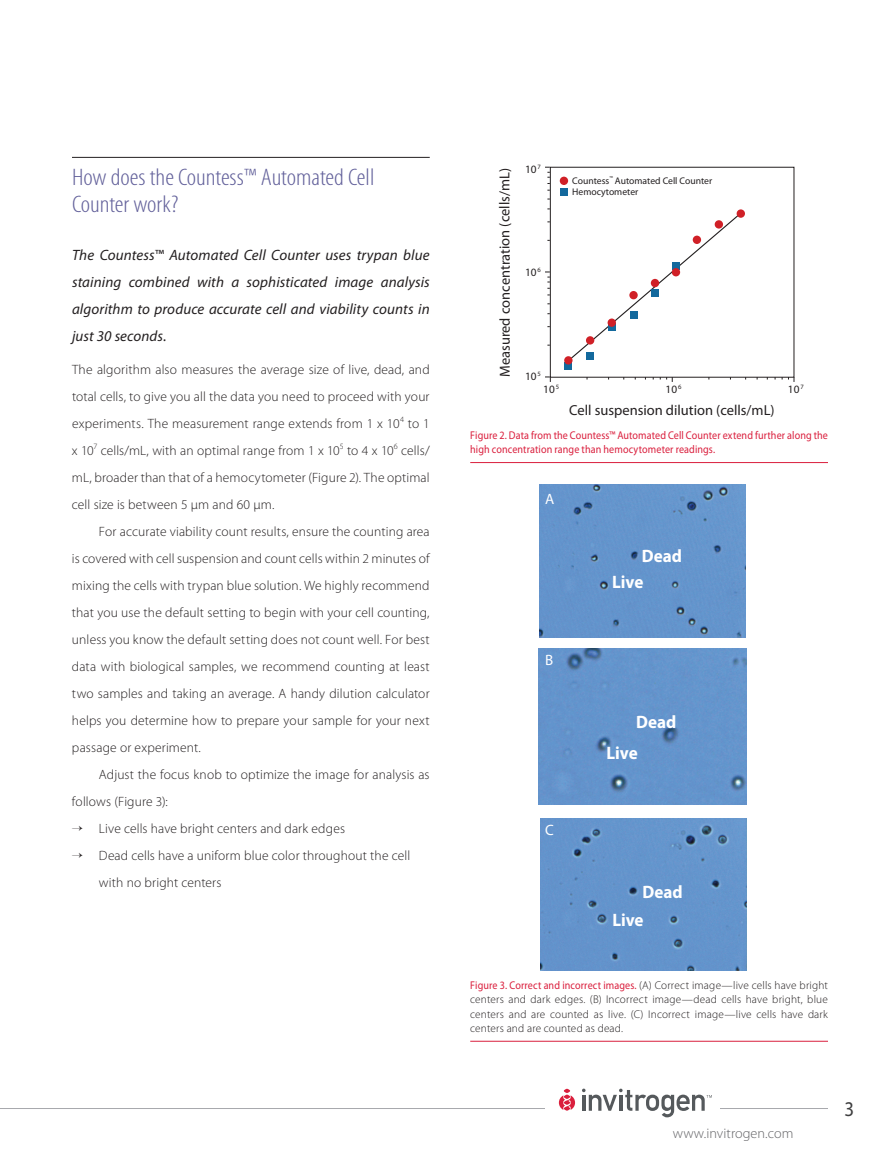
<style>
.page{position:relative;width:891px;height:1175px;background:#fff}
.page>*{position:absolute;margin:0;border:0;box-sizing:border-box;transform-origin:0 0}
.t1{font:300 condensed 24px/27px "Myriad Pro";color:#62609a;scale:1.1 1}
.t2{font:21px "Myriad Pro";color:#3e3e3f;scale:.9 1}
.t3{font:700 18px/28.3px "Myriad Pro";color:#fff;scale:.95 1}
.t4{font:italic 15px/27px "Myriad Pro";letter-spacing:.005em;color:#231f20;text-align:justify}
.t5{font:15px "Myriad Pro";color:#fff}
.t6{font:14.55px "Helvetica Neue LT Std";letter-spacing:-.005em;color:#231f20}
.t7{font:300 14.25px "Myriad Pro";letter-spacing:.005em;color:#636366}
.t8{font:300 13.5px/27px "Myriad Pro";letter-spacing:.01em;color:#231f20;text-align:justify}
.t9{font:300 11.25px/14.2px "Myriad Pro";letter-spacing:.015em;color:#231f20;text-align:justify}
.t10{font:11.25px/14.2px "Myriad Pro";letter-spacing:.01em;color:#da1f3d;scale:.9 1}
.t11{font:11.25px "Helvetica Neue LT Std";color:#231f20}
.t12{font:9.6px/11.2px "Helvetica Neue LT Std";color:#231f20}
.s1{font-weight:400;color:#da1f3d}
</style>
<div class="page">
<hr style="left:0;top:1108px;width:828px;height:1px;background:#a8a9ad">
<div style="left:546px;top:1088px;width:174px;height:29px;background:#fff"></div>
<svg style="left:559px;top:1088px;width:16px;height:22px"></svg>
<svg style="left:582px;top:1088px;width:130px;height:29px"></svg>
<hr style="left:470px;top:462px;width:358px;height:1px;background:#da1f3d">
<hr style="left:72px;top:157px;width:358px;height:1px;background:#231f20">
<hr style="left:470px;top:1040px;width:358px;height:1px;background:#da1f3d">
<div style="left:541px;top:818px;width:206px;height:152px;background:#6494cc"></div>
<div style="left:539px;top:649px;width:207px;height:155px;background:#6394cc"></div>
<div style="left:539px;top:485px;width:207px;height:152px;background:#6495cc"></div>
<div style="left:550px;top:167px;width:244px;height:210px;border:1px solid #231f20"></div>
<svg style="left:572px;top:212px;width:167px;height:146px"></svg>
<svg style="left:782px;top:377px;width:13px;height:5px"></svg>
<svg style="left:660px;top:377px;width:13px;height:5px"></svg>
<svg style="left:545px;top:167px;width:5px;height:17px"></svg>
<svg style="left:545px;top:271px;width:5px;height:24px"></svg>
<svg style="left:545px;top:376px;width:6px;height:6px"></svg>
<div style="left:672px;top:262px;width:8px;height:7px;background:#13699d"></div>
<div style="left:608px;top:323px;width:7px;height:8px;background:#13699d"></div>
<div style="left:560px;top:177px;width:8px;height:8px;background:#d02027;border-radius:50%"></div>
<div style="left:586px;top:336px;width:8px;height:8px;background:#d02027;border-radius:50%"></div>
<div style="left:608px;top:318px;width:8px;height:9px;background:#d02027;border-radius:50%"></div>
<div style="left:629px;top:291px;width:9px;height:8px;background:#d02027;border-radius:50%"></div>
<div style="left:651px;top:279px;width:8px;height:8px;background:#d02027;border-radius:50%"></div>
<div style="left:672px;top:268px;width:8px;height:8px;background:#d02027;border-radius:50%"></div>
<div style="left:693px;top:236px;width:8px;height:8px;background:#d02027;border-radius:50%"></div>
<div style="left:715px;top:220px;width:8px;height:8px;background:#d02027;border-radius:50%"></div>
<div style="left:737px;top:209px;width:8px;height:9px;background:#d02027;border-radius:50%"></div>
<div style="left:560px;top:188px;width:8px;height:7px;background:#13699d"></div>
<svg style="left:565px;top:363px;width:7px;height:7px"></svg>
<div style="left:586px;top:353px;width:8px;height:7px;background:#13699d"></div>
<div style="left:630px;top:311px;width:7px;height:8px;background:#13699d"></div>
<div style="left:651px;top:289px;width:7px;height:8px;background:#13699d"></div>
<div style="left:564px;top:356px;width:9px;height:8px;background:#d02027;border-radius:50%"></div>
<h1 class="t1" style="left:72px;top:164px;width:277px">How does the Countess™ Automated Cell<br>Counter work?</h1>
<p class="t4" style="left:72px;top:241px;width:359px">The Countess™ Automated Cell Counter uses trypan blue staining combined with a sophisticated image analysis algorithm to produce accurate cell and viability counts in just 30 seconds.</p>
<p class="t8" style="left:72px;top:356px;width:359px">The algorithm also measures the average size of live, dead, and total cells, to give you all the data you need to proceed with your experiments. The measurement range extends from 1 x 10<sup>4</sup> to 1 x 10<sup>7</sup> cells/mL, with an optimal range from 1 x 10<sup>5</sup> to 4 x 10<sup>6</sup> cells/ mL, broader than that of a hemocytometer (Figure 2). The optimal cell size is between 5 μm and 60 μm.</p>
<p class="t8" style="left:72px;top:518px;width:359px;text-indent:27px">For accurate viability count results, ensure the counting area is covered with cell suspension and count cells within 2 minutes of mixing the cells with trypan blue solution. We highly recommend that you use the default setting to begin with your cell counting, unless you know the default setting does not count well. For best data with biological samples, we recommend counting at least two samples and taking an average. A handy dilution calculator helps you determine how to prepare your sample for your next passage or experiment.</p>
<p class="t8" style="left:72px;top:761px;width:359px;text-indent:27px">Adjust the focus knob to optimize the image for analysis as follows (Figure 3):</p>
<p class="t8" style="left:72px;top:815px;width:275px">→ Live cells have bright centers and dark edges</p>
<p class="t8" style="left:99px;top:842px;width:313px;text-indent:-27px">→ Dead cells have a uniform blue color throughout the cell with no bright centers</p>
<p class="t6" style="left:496px;top:377px;width:211px;rotate:-90deg">Measured concentration (cells/mL)</p>
<p class="t11" style="left:525px;top:162px;width:17px">10<sup>7</sup></p>
<p class="t11" style="left:525px;top:265px;width:17px">10<sup>6</sup></p>
<p class="t12" style="left:572px;top:175px;width:141px">Countess<sup>™</sup> Automated Cell Counter<br>Hemocytometer</p>
<p class="t11" style="left:525px;top:369px;width:17px">10<sup>5</sup></p>
<p class="t11" style="left:543px;top:382px;width:17px">10<sup>5</sup></p>
<p class="t11" style="left:666px;top:382px;width:17px">10<sup>6</sup></p>
<p class="t6" style="left:569px;top:401px;width:207px">Cell suspension dilution (cells/mL)</p>
<p class="t11" style="left:788px;top:382px;width:17px">10<sup>7</sup></p>
<p class="t10" style="left:470px;top:428px;width:399px">Figure 2. Data from the Countess™ Automated Cell Counter extend further along the high concentration range than hemocytometer readings.</p>
<p class="t5" style="left:545px;top:489px;width:11px">A</p>
<p class="t5" style="left:545px;top:651px;width:10px">B</p>
<p class="t5" style="left:545px;top:820px;width:10px">C</p>
<h3 class="t3" style="left:612px;top:542px;width:75px;line-height:26.2px;text-indent:30px">Dead<br>Live</h3>
<h3 class="t3" style="left:606px;top:706px;width:75px;line-height:30.6px;text-indent:30px">Dead<br>Live</h3>
<h3 class="t3" style="left:612px;top:877px;width:76px;text-indent:30px">Dead<br>Live</h3>
<p class="t9" style="left:470px;top:978px;width:359px"><span class="s1">Figure 3. Correct and incorrect images.</span> (A) Correct image—live cells have bright centers and dark edges. (B) Incorrect image—dead cells have bright, blue centers and are counted as live. (C) Incorrect image—live cells have dark centers and are counted as dead.</p>
<p class="t7" style="left:673px;top:1125px;width:122px">www.invitrogen.com</p>
<h2 class="t2" style="left:845px;top:1096px;width:12px">3</h2>
</div>
